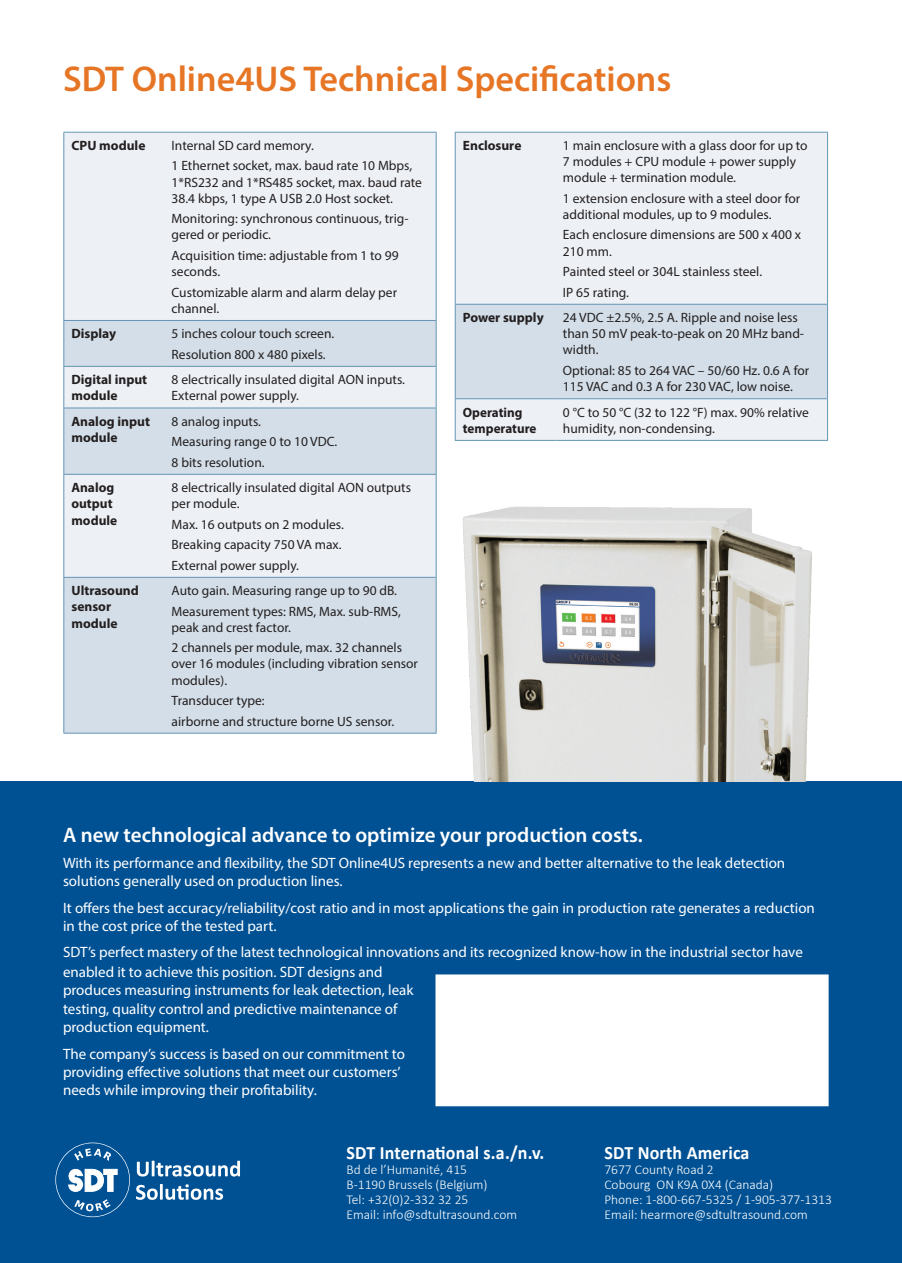
<style>
.page{position:relative;width:902px;height:1263px;background:#fff}
.page>*{position:absolute;margin:0;border:0;box-sizing:border-box;transform-origin:0 0}
.t1{font:600 36px "Myriad Pro";color:#e67625}
.Normal_text{font:600 21px "Myriad Pro";color:#fff}
.Head_2{font:700 18.9px "Calibri";letter-spacing:.01em;color:#fff;scale:.95 1}
.Normal_text-2{font:15px/18.3px "Myriad Pro";color:#fff}
.Normal_text-3{font:13.5px/16.2px "Myriad Pro";color:#231f20}
.Head_2-2{font:300 13.5px/15px "Calibri";color:#fff}
.Normal_text-4{font:700 13.5px/16.2px "Myriad Pro";color:#231f20}
</style>
<div class="page">
<div style="left:0;top:781px;width:902px;height:482px;background:#005194"></div>
<img style="left:462px;top:506px;width:350px;height:275px">
<div style="left:436px;top:974px;width:393px;height:132px;background:#fff;border:2px solid #fff"></div>
<div style="left:64px;top:133px;width:372px;height:187px;background:#edf1f6"></div>
<svg style="left:64px;top:321px;width:372px;height:412px;background:#dbe4ec"></svg>
<hr style="left:164px;top:132px;width:273px;height:1px;background:#6495b5">
<hr style="left:436px;top:133px;width:1px;height:187px;background:#6495b5">
<hr style="left:164px;top:320px;width:273px;height:1px;background:#6495b5">
<hr style="left:436px;top:321px;width:1px;height:45px;background:#6495b5">
<hr style="left:164px;top:366px;width:273px;height:1px;background:#6495b5">
<hr style="left:436px;top:367px;width:1px;height:41px;background:#6495b5">
<hr style="left:164px;top:408px;width:273px;height:1px;background:#6495b5">
<hr style="left:436px;top:408px;width:1px;height:66px;background:#6495b5">
<hr style="left:164px;top:474px;width:273px;height:1px;background:#6495b5">
<hr style="left:436px;top:475px;width:1px;height:102px;background:#6495b5">
<hr style="left:164px;top:577px;width:273px;height:1px;background:#6495b5">
<hr style="left:436px;top:578px;width:1px;height:155px;background:#6495b5">
<hr style="left:164px;top:733px;width:273px;height:1px;background:#6495b5">
<hr style="left:63px;top:132px;width:101px;height:1px;background:#6495b5">
<hr style="left:63px;top:133px;width:1px;height:187px;background:#6495b5">
<hr style="left:63px;top:320px;width:101px;height:1px;background:#6495b5">
<hr style="left:63px;top:321px;width:1px;height:45px;background:#6495b5">
<hr style="left:63px;top:366px;width:101px;height:1px;background:#6495b5">
<hr style="left:63px;top:367px;width:1px;height:41px;background:#6495b5">
<hr style="left:63px;top:408px;width:101px;height:1px;background:#6495b5">
<hr style="left:63px;top:408px;width:1px;height:66px;background:#6495b5">
<hr style="left:63px;top:474px;width:101px;height:1px;background:#6495b5">
<hr style="left:63px;top:475px;width:1px;height:102px;background:#6495b5">
<hr style="left:63px;top:577px;width:101px;height:1px;background:#6495b5">
<hr style="left:63px;top:578px;width:1px;height:155px;background:#6495b5">
<hr style="left:63px;top:733px;width:101px;height:1px;background:#6495b5">
<div style="left:456px;top:133px;width:371px;height:307px;background:#edf1f6"></div>
<div style="left:456px;top:305px;width:371px;height:93px;background:#d3dee8"></div>
<hr style="left:555px;top:132px;width:273px;height:1px;background:#6495b5">
<hr style="left:827px;top:133px;width:1px;height:171px;background:#6495b5">
<hr style="left:555px;top:304px;width:273px;height:1px;background:#6495b5">
<hr style="left:827px;top:305px;width:1px;height:93px;background:#6495b5">
<hr style="left:555px;top:398px;width:273px;height:1px;background:#6495b5">
<hr style="left:827px;top:399px;width:1px;height:41px;background:#6495b5">
<hr style="left:555px;top:440px;width:273px;height:1px;background:#6495b5">
<hr style="left:455px;top:132px;width:100px;height:1px;background:#6495b5">
<hr style="left:455px;top:133px;width:1px;height:171px;background:#6495b5">
<hr style="left:455px;top:304px;width:100px;height:1px;background:#6495b5">
<hr style="left:455px;top:305px;width:1px;height:93px;background:#6495b5">
<hr style="left:455px;top:398px;width:100px;height:1px;background:#6495b5">
<hr style="left:455px;top:399px;width:1px;height:41px;background:#6495b5">
<hr style="left:455px;top:440px;width:100px;height:1px;background:#6495b5">
<svg style="left:55px;top:1142px;width:75px;height:75px"></svg>
<svg style="left:137px;top:1161px;width:103px;height:15px"></svg>
<svg style="left:136px;top:1184px;width:87px;height:16px"></svg>
<p class="t1" style="left:63px;top:56px;width:610px">SDT Online4US Technical Specifications</p>
<p class="Normal_text-4" style="left:71px;top:137px;width:76px">CPU module</p>
<p class="Normal_text-3" style="left:172px;top:137px;width:144px">Internal SD card memory.</p>
<p class="Normal_text-3" style="left:172px;top:158px;width:252px">1 Ethernet socket, max. baud rate 10 Mbps,<br>1*RS232 and 1*RS485 socket, max. baud rate<br>38.4 kbps, 1 type A USB 2.0 Host socket.</p>
<p class="Normal_text-3" style="left:172px;top:210px;width:238px">Monitoring: synchronous continuous, trig&shy;gered or periodic.</p>
<p class="Normal_text-3" style="left:172px;top:247px;width:229px">Acquisition time: adjustable from 1 to 99 seconds.</p>
<p class="Normal_text-3" style="left:172px;top:284px;width:227px">Customizable alarm and alarm delay per channel.</p>
<p class="Normal_text-4" style="left:71px;top:325px;width:46px">Display</p>
<p class="Normal_text-3" style="left:172px;top:325px;width:164px">5 inches colour touch screen.</p>
<p class="Normal_text-3" style="left:172px;top:346px;width:156px">Resolution 800 x 480 pixels.</p>
<p class="Normal_text-4" style="left:71px;top:371px;width:77px">Digital input module</p>
<p class="Normal_text-3" style="left:172px;top:371px;width:235px">8 electrically insulated digital AON inputs.<br>External power supply.</p>
<p class="Normal_text-4" style="left:71px;top:413px;width:80px">Analog input module</p>
<p class="Normal_text-3" style="left:172px;top:413px;width:91px">8 analog inputs.</p>
<p class="Normal_text-3" style="left:172px;top:433px;width:167px">Measuring range 0 to 10 VDC.</p>
<p class="Normal_text-3" style="left:172px;top:454px;width:95px">8 bits resolution.</p>
<p class="Normal_text-4" style="left:71px;top:479px;width:47px">Analog output module</p>
<p class="Normal_text-3" style="left:172px;top:479px;width:241px">8 electrically insulated digital AON outputs per module.</p>
<p class="Normal_text-3" style="left:172px;top:516px;width:174px">Max. 16 outputs on 2 modules.</p>
<p class="Normal_text-3" style="left:172px;top:536px;width:172px">Breaking capacity 750 VA max.</p>
<p class="Normal_text-3" style="left:172px;top:557px;width:129px">External power supply.</p>
<p class="Normal_text-4" style="left:71px;top:582px;width:69px">Ultrasound sensor module</p>
<p class="Normal_text-3" style="left:172px;top:582px;width:227px">Auto gain. Measuring range up to 90 dB.</p>
<p class="Normal_text-3" style="left:172px;top:603px;width:231px">Measurement types: RMS, Max. sub-RMS, peak and crest factor.</p>
<p class="Normal_text-3" style="left:172px;top:639px;width:248px">2 channels per module, max. 32 channels over 16 modules (including vibration sensor modules).</p>
<p class="Normal_text-3" style="left:172px;top:692px;width:95px">Transducer type:</p>
<p class="Normal_text-3" style="left:172px;top:713px;width:224px">airborne and structure borne US sensor.</p>
<p class="Normal_text-4" style="left:463px;top:137px;width:60px">Enclosure</p>
<p class="Normal_text-3" style="left:563px;top:137px;width:246px">1 main enclosure with a glass door for up to<br>7 modules + CPU module + power supply module + termination module.</p>
<p class="Normal_text-3" style="left:563px;top:190px;width:239px">1 extension enclosure with a steel door for additional modules, up to 9 modules.</p>
<p class="Normal_text-3" style="left:563px;top:227px;width:240px">Each enclosure dimensions are 500 x 400 x<br>210 mm.</p>
<p class="Normal_text-3" style="left:563px;top:263px;width:201px">Painted steel or 304L stainless steel.</p>
<p class="Normal_text-3" style="left:563px;top:284px;width:68px">IP 65 rating.</p>
<p class="Normal_text-4" style="left:463px;top:309px;width:82px">Power supply</p>
<p class="Normal_text-3" style="left:563px;top:309px;width:243px">24 VDC ±2.5%, 2.5 A. Ripple and noise less than 50 mV peak-to-peak on 20 MHz band&shy;width.</p>
<p class="Normal_text-3" style="left:563px;top:362px;width:248px">Optional: 85 to 264 VAC – 50/60 Hz. 0.6 A for<br>115 VAC and 0.3 A for 230 VAC, low noise.</p>
<p class="Normal_text-4" style="left:463px;top:403px;width:75px">Operating temperature</p>
<p class="Normal_text-3" style="left:563px;top:404px;width:248px">0 °C to 50 °C (32 to 122 °F) max. 90% relative humidity, non-condensing.</p>
<p class="Normal_text" style="left:63px;top:821px;width:581px">A new technological advance to optimize your production costs.</p>
<p class="Normal_text-2" style="left:63px;top:854px;width:724px">With its performance and flexibility, the SDT Online4US represents a new and better alternative to the leak detection solutions generally used on production lines.</p>
<p class="Normal_text-2" style="left:63px;top:898px;width:753px">It offers the best accuracy/reliability/cost ratio and in most applications the gain in production rate generates a reduction in the cost price of the tested part.</p>
<p class="Normal_text-2" style="left:63px;top:943px;width:741px">SDT’s perfect mastery of the latest technological innovations and its recognized know-how in the industrial sector have</p>
<p class="Normal_text-2" style="left:63px;top:963px;width:352px">enabled it to achieve this position. SDT designs and produces measuring instruments for leak detection, leak testing, quality control and predictive maintenance of production equipment.</p>
<p class="Normal_text-2" style="left:63px;top:1044px;width:344px">The company’s success is based on our commitment to providing effective solutions that meet our customers’ needs while improving their profitability.</p>
<p class="Head_2" style="left:347px;top:1139px;width:210px">SDT International s.a./n.v.</p>
<p class="Head_2-2" style="left:347px;top:1162px;width:122px">Bd de l’Humanité, 415</p>
<p class="Head_2-2" style="left:347px;top:1177px;width:143px">B-1190 Brussels (Belgium)</p>
<p class="Head_2-2" style="left:347px;top:1192px;width:123px">Tel: +32(0)2-332 32 25</p>
<p class="Head_2-2" style="left:347px;top:1207px;width:172px">Email: info@sdtultrasound.com</p>
<p class="Head_2" style="left:604px;top:1139px;width:154px">SDT North America</p>
<p class="Head_2-2" style="left:604px;top:1162px;width:170px">7677 County Road 2<br>Cobourg ON K9A 0X4 (Canada)</p>
<p class="Head_2-2" style="left:604px;top:1192px;width:229px">Phone: 1-800-667-5325 / 1-905-377-1313</p>
<p class="Head_2-2" style="left:604px;top:1207px;width:205px">Email: hearmore@sdtultrasound.com</p>
</div>
